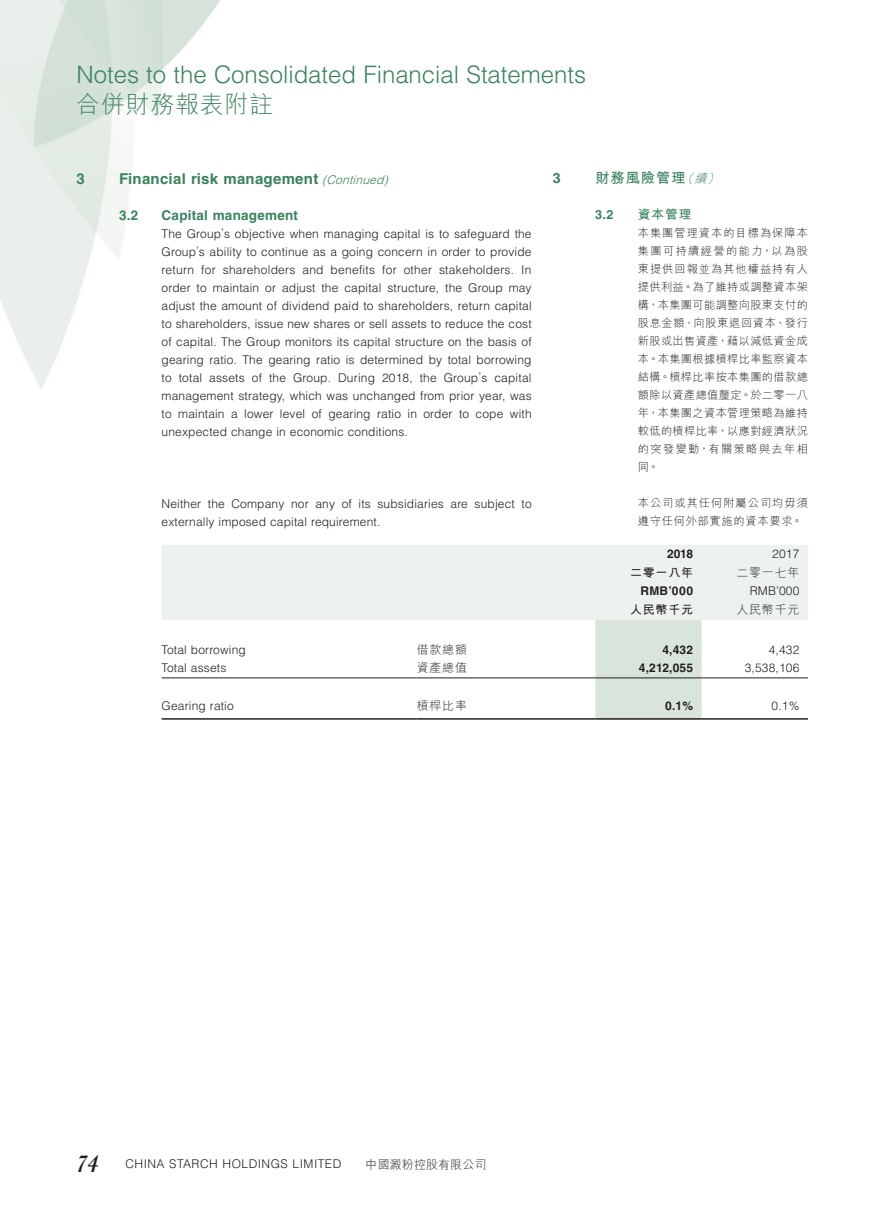
<style>
.page{position:relative;width:893px;height:1212px;background:#fff}
.page>*{position:absolute;margin:0;border:0;box-sizing:border-box;transform-origin:0 0}
.t1{font:300 24px "Helvetica LT Std";color:#39835d}
.t2{font:300 24px "M Hei HK";letter-spacing:.03em;color:#39835d}
.Heading_1{font:700 15px "Helvetica LT Std";letter-spacing:.02em;color:#39835d}
.C_Heading_1{font:700 14.25px "M Hei HK";letter-spacing:.07em;color:#39835d}
.C_Heading_1-2{font:700 14.25px "Helvetica LT Std";color:#39835d}
.Heading_2{font:700 13.5px "Helvetica LT Std";letter-spacing:.02em;color:#39835d}
.C_Heading_2{font:700 12.75px "M Hei HK";color:#39835d}
.C_Heading_2-2{font:700 12.75px "Helvetica LT Std";color:#39835d}
.Body_Text{font:300 12px/18px "Helvetica LT Std";letter-spacing:.015em;color:#231f20;text-align:justify}
.Body_Text-2{font:700 12px "Helvetica LT Std";letter-spacing:.015em;color:#231f20}
.Body_Text-3{font:300 12px "Helvetica LT Std";letter-spacing:.04em;color:#231f20}
.Body_Text-4{font:300 12px "M Hei HK";letter-spacing:.065em;color:#231f20}
.Body_Text-5{font:300 12px "M Hei HK";letter-spacing:.01em;color:#231f20}
.Body_Text-6{font:700 12px "M Hei HK";letter-spacing:.065em;color:#231f20}
.C_Body_Text{font:300 11.25px/18px "M Hei HK";letter-spacing:.065em;color:#231f20;text-align:justify}
.C_Body_Text-2{font:300 11.25px/18px "M Hei HK";letter-spacing:.085em;color:#231f20}
.s1{font-weight:300;font-style:italic;font-size:12px}
.s2{font-family:"Caslon 3 LT Std";font-weight:400;font-style:italic;font-size:22.5px}
</style>
<div class="page">
<img style="left:0;top:0;width:808px;height:720px">
<div style="left:162px;top:545px;width:646px;height:75px;background:#edf2ee"></div>
<div style="left:595px;top:620px;width:107px;height:98px;background:#d9e5dc"></div>
<hr style="left:162px;top:677px;width:255px;height:1px;background:#231f20">
<hr style="left:417px;top:677px;width:178px;height:1px;background:#231f20">
<hr style="left:595px;top:677px;width:107px;height:1px;background:#231f20">
<hr style="left:702px;top:677px;width:106px;height:1px;background:#231f20">
<hr style="left:162px;top:718px;width:255px;height:2px;background:#231f20">
<hr style="left:417px;top:718px;width:178px;height:2px;background:#231f20">
<hr style="left:595px;top:718px;width:107px;height:2px;background:#231f20">
<hr style="left:702px;top:718px;width:106px;height:2px;background:#231f20">
<h1 class="t1" style="left:77px;top:60px;width:511px">Notes to the Consolidated Financial Statements</h1>
<h1 class="t2" style="left:77px;top:92px;width:198px">合併財務報表附註</h1>
<p class="Heading_1" style="left:77px;top:169px;width:10px">3</p>
<p class="Heading_1" style="left:119px;top:169px;width:274px">Financial risk management <span class="s1">(Continued)</span></p>
<p class="Heading_2" style="left:119px;top:206px;width:21px">3.2</p>
<p class="Heading_2" style="left:162px;top:206px;width:138px">Capital management</p>
<p class="Body_Text" style="left:162px;top:224px;width:372px">The Group’s objective when managing capital is to safeguard the Group’s ability to continue as a going concern in order to provide return for shareholders and benefits for other stakeholders. In order to maintain or adjust the capital structure, the Group may adjust the amount of dividend paid to shareholders, return capital to shareholders, issue new shares or sell assets to reduce the cost of capital. The Group monitors its capital structure on the basis of gearing ratio. The gearing ratio is determined by total borrowing to total assets of the Group. During 2018, the Group’s capital management strategy, which was unchanged from prior year, was to maintain a lower level of gearing ratio in order to cope with unexpected change in economic conditions.</p>
<p class="Body_Text" style="left:162px;top:494px;width:372px">Neither the Company nor any of its subsidiaries are subject to externally imposed capital requirement.</p>
<p class="C_Heading_1-2" style="left:553px;top:169px;width:9px">3</p>
<p class="C_Heading_1" style="left:595px;top:167px;width:129px">財務風險管理<span class="s1">（續）</span></p>
<p class="C_Heading_2-2" style="left:595px;top:207px;width:20px">3.2</p>
<p class="C_Heading_2" style="left:638px;top:205px;width:55px">資本管理</p>
<p class="C_Body_Text" style="left:638px;top:224px;width:172px">本集團管理資本的目標為保障本集團可持續經營的能力，以為股東提供回報並為其他權益持有人提供利益。為了維持或調整資本架構，本集團可能調整向股東支付的股息金額、向股東退回資本、發行新股或出售資產，藉以減低資金成本。本集團根據槓桿比率監察資本結構。槓桿比率按本集團的借款總額除以資產總值釐定。於二零一八年，本集團之資本管理策略為維持較低的槓桿比率，以應對經濟狀況的突發變動，有關策略與去年相同。</p>
<p class="C_Body_Text-2" style="left:638px;top:494px;width:172px">本公司或其任何附屬公司均毋須遵守任何外部實施的資本要求。</p>
<p class="Body_Text-2" style="left:667px;top:546px;width:28px">2018</p>
<p class="Body_Text" style="left:772px;top:545px;width:29px">2017</p>
<p class="Body_Text-6" style="left:630px;top:563px;width:65px">二零一八年</p>
<p class="Body_Text-4" style="left:736px;top:566px;width:65px">二零一七年</p>
<p class="Body_Text-2" style="left:641px;top:584px;width:54px">RMB’000</p>
<p class="Body_Text" style="left:750px;top:582px;width:51px">RMB’000</p>
<p class="Body_Text-6" style="left:630px;top:601px;width:65px">人民幣千元</p>
<p class="Body_Text-4" style="left:736px;top:603px;width:65px">人民幣千元</p>
<p class="Body_Text" style="left:162px;top:641px;width:86px">Total borrowing</p>
<p class="Body_Text-4" style="left:417px;top:644px;width:52px">借款總額</p>
<p class="Body_Text-2" style="left:662px;top:643px;width:32px">4,432</p>
<p class="Body_Text" style="left:769px;top:641px;width:32px">4,432</p>
<p class="Body_Text" style="left:162px;top:659px;width:66px">Total assets</p>
<p class="Body_Text-4" style="left:417px;top:662px;width:52px">資產總值</p>
<p class="Body_Text-2" style="left:639px;top:661px;width:56px">4,212,055</p>
<p class="Body_Text" style="left:745px;top:659px;width:56px">3,538,106</p>
<p class="Body_Text" style="left:162px;top:696px;width:74px">Gearing ratio</p>
<p class="Body_Text-4" style="left:417px;top:699px;width:52px">槓桿比率</p>
<p class="Body_Text-2" style="left:665px;top:698px;width:29px">0.1%</p>
<p class="Body_Text" style="left:772px;top:696px;width:29px">0.1%</p>
<p class="Body_Text-3" style="left:77px;top:1156px;width:266px"><span class="s2">74</span> CHINA STARCH HOLDINGS LIMITED</p>
<p class="Body_Text-5" style="left:366px;top:1158px;width:122px">中國澱粉控股有限公司</p>
</div>
